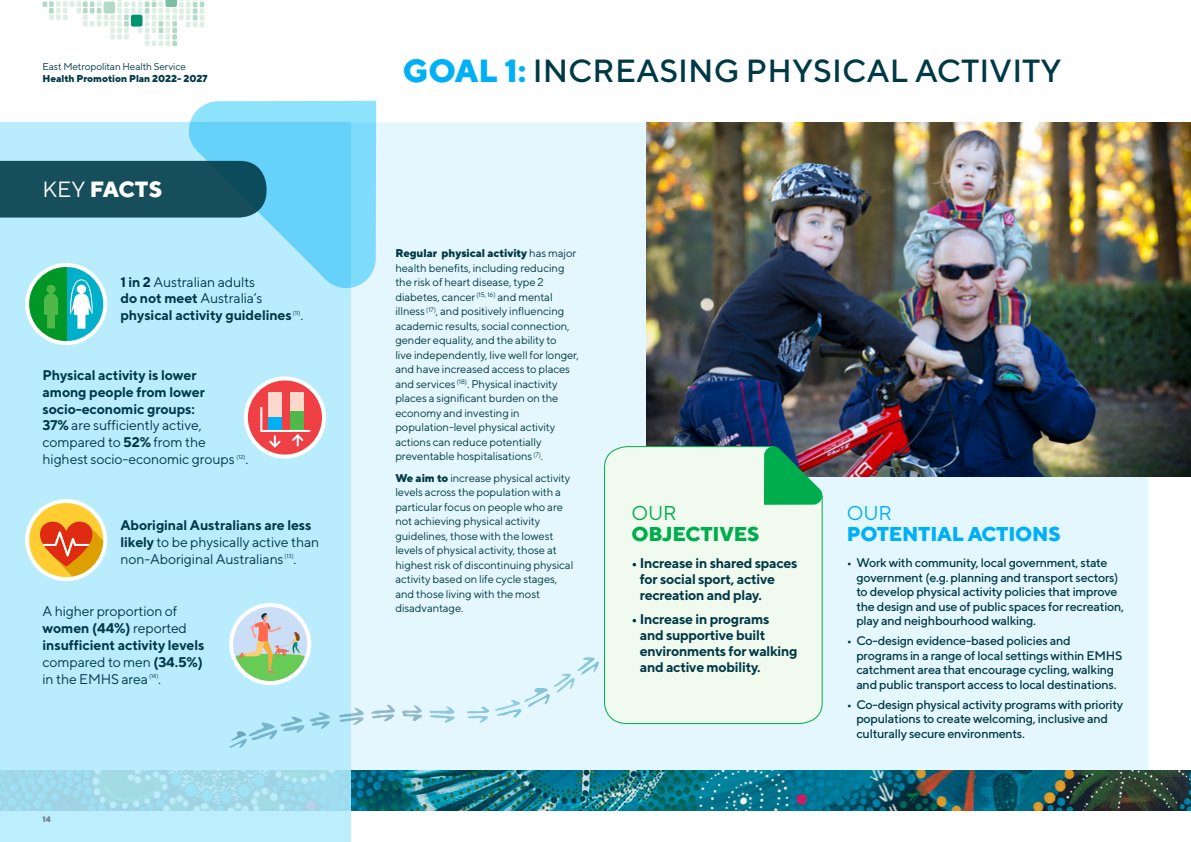
<style>
.page{position:relative;width:1191px;height:842px;background:#fff}
.page>*{position:absolute;margin:0;border:0;box-sizing:border-box;transform-origin:0 0}
.t1{font:500 32px "TT Norms";color:#003946}
.t2{font:800 22px "TT Norms";letter-spacing:-.02em;color:#fff}
.t3{font:800 20px/21px "TT Norms";letter-spacing:-.01em;color:#00b0f6}
.t4{font:800 20px/21px "TT Norms";letter-spacing:-.01em;color:#00ad4d}
.t5{font:700 14px/16.8px "TT Norms";letter-spacing:-.02em;color:#003946}
.t6{font:14px/16.8px "TT Norms";letter-spacing:-.01em;color:#003946}
.t7{font:500 12.5px/14.5px "TT Norms";letter-spacing:-.02em;color:#003946}
.t8{font:11.2px/14.5px "TT Norms";letter-spacing:-.01em;color:#003946}
.t9{font:10px/12px "TT Norms";letter-spacing:-.01em;color:#003946}
.t10{font:800 8px "TT Norms";color:#6b7f8b}
.t11{font:5.8px "TT Norms";letter-spacing:-.01em;color:#003946}
.s1{font-weight:800}
.s2{font-weight:400}
.s3{font-weight:700}
.s4{font-weight:800;color:#00b0f6}
</style>
<div class="page">
<div style="left:351px;top:122px;width:797px;height:648px;background:#e4f7fe"></div>
<img style="left:351px;top:770px;width:840px;height:40px">
<div style="left:0;top:122px;width:351px;height:720px;background:#b4ecfd"></div>
<svg style="left:229px;top:704px;width:166px;height:49px"></svg>
<svg style="left:401px;top:701px;width:57px;height:23px"></svg>
<svg style="left:464px;top:657px;width:135px;height:66px;background:#ddf3fb"></svg>
<svg style="left:43px;top:0;width:161px;height:46px"></svg>
<img style="left:646px;top:122px;width:545px;height:354px">
<div style="left:604px;top:446px;width:218px;height:278px;background:#f1faef"></div>
<svg style="left:764px;top:446px;width:58px;height:59px;background:#299056"></svg>
<svg style="left:27px;top:501px;width:78px;height:78px"></svg>
<div style="left:25px;top:499px;width:82px;height:82px;border:4px solid #fff;border-radius:50%"></div>
<svg style="left:27px;top:265px;width:78px;height:78px"></svg>
<svg style="left:34px;top:329px;width:32px;height:14px"></svg>
<svg style="left:246px;top:378px;width:78px;height:79px;background:#f15d60"></svg>
<div style="left:244px;top:376px;width:82px;height:83px;border:4px solid #fff;border-radius:50%"></div>
<div style="left:268px;top:392px;width:14px;height:39px;background:#fcd7cc"></div>
<div style="left:290px;top:392px;width:14px;height:39px;background:#fcd7cc"></div>
<svg style="left:259px;top:406px;width:52px;height:43px;background:#cb7e77"></svg>
<svg style="left:0;top:101px;width:376px;height:228px"></svg>
<svg style="left:231px;top:605px;width:78px;height:78px"></svg>
<div style="left:229px;top:603px;width:82px;height:82px;border:4px solid #fff;border-radius:50%"></div>
<svg style="left:234px;top:612px;width:72px;height:69px;background:#b8d1b7"></svg>
<h3 class="t9" style="left:43px;top:60px;width:167px">East Metropolitan Health Service<br><span class="s1">Health Promotion Plan 2022- 2027</span></h3>
<p class="t2" style="left:43px;top:175px;width:121px"><span class="s2">KEY</span> FACTS</p>
<p class="t5" style="left:120px;top:273px;width:173px">1 in 2 <span class="s2">Australian adults<br></span>do not meet <span class="s2">Australia’s </span>physical activity guidelines</p>
<p class="t11" style="left:293px;top:309px;width:9px">(11)</p>
<p class="t6" style="left:300px;top:307px;width:4px">.</p>
<p class="t5" style="left:43px;top:366px;width:194px">Physical activity is lower among people from lower socio-economic groups:<br>37% <span class="s2">are sufficiently active, compared to</span> 52% <span class="s2">from the highest socio-economic groups</span></p>
<p class="t11" style="left:236px;top:453px;width:10px">(12)</p>
<p class="t6" style="left:245px;top:450px;width:4px">.</p>
<p class="t6" style="left:120px;top:516px;width:200px"><span class="s3">Aboriginal Australians are less likely</span> to be physically active than non-Aboriginal Australians</p>
<p class="t11" style="left:284px;top:553px;width:11px">(13)</p>
<p class="t6" style="left:293px;top:550px;width:4px">.</p>
<p class="t6" style="left:43px;top:603px;width:163px">A higher proportion of <span class="s3">women (44%)</span> reported <span class="s3">insufficient activity levels </span>compared to men <span class="s3">(34.5%) </span>in the EMHS area</p>
<p class="t11" style="left:149px;top:673px;width:11px">(14)</p>
<p class="t6" style="left:158px;top:670px;width:4px">.</p>
<h3 class="t10" style="left:43px;top:814px;width:10px">14</h3>
<p class="t1" style="left:403px;top:51px;width:660px"><span class="s4">GOAL 1:</span> INCREASING PHYSICAL ACTIVITY</p>
<p class="t8" style="left:395px;top:246px;width:185px"><span class="s1">Regular physical activity</span> has major health benefits, including reducing the risk of heart disease, type 2 diabetes, cancer <sup>(15,</sup> <sup>16)</sup> and mental illness <sup>(17)</sup>, and positively influencing academic results, social connection, gender equality, and the ability to<br>live independently, live well for longer, and have increased access to places and services <sup>(18)</sup>. Physical inactivity places a significant burden on the economy and investing in population-level physical activity actions can reduce potentially preventable hospitalisations <sup>(7)</sup>.</p>
<p class="t8" style="left:395px;top:470px;width:179px"><span class="s1">We aim to</span> increase physical activity levels across the population with a particular focus on people who are not achieving physical activity guidelines, those with the lowest levels of physical activity, those at highest risk of discontinuing physical activity based on life cycle stages, and those living with the most disadvantage.</p>
<h1 class="t4" style="left:631px;top:501px;width:129px"><span class="s2">OUR<br></span>OBJECTIVES</h1>
<p class="t5" style="left:640px;top:555px;width:159px;line-height:16px;text-indent:-8px">• Increase in shared spaces for social sport, active recreation and play.</p>
<p class="t5" style="left:640px;top:611px;width:159px;line-height:16px;text-indent:-8px">• Increase in programs<br>and supportive built environments for walking and active mobility.</p>
<h1 class="t3" style="left:847px;top:502px;width:215px"><span class="s2">OUR<br></span>POTENTIAL ACTIONS</h1>
<p class="t7" style="left:856px;top:555px;width:269px;text-indent:-9px">• Work with community, local government, state government (e.g. planning and transport sectors) to develop physical activity policies that improve the design and use of public spaces for recreation, play and neighbourhood walking.</p>
<p class="t7" style="left:856px;top:633px;width:268px;text-indent:-9px">• Co-design evidence-based policies and programs in a range of local settings within EMHS catchment area that encourage cycling, walking and public transport access to local destinations.</p>
<p class="t7" style="left:856px;top:697px;width:268px;text-indent:-9px">• Co-design physical activity programs with priority populations to create welcoming, inclusive and culturally secure environments.</p>
</div>
